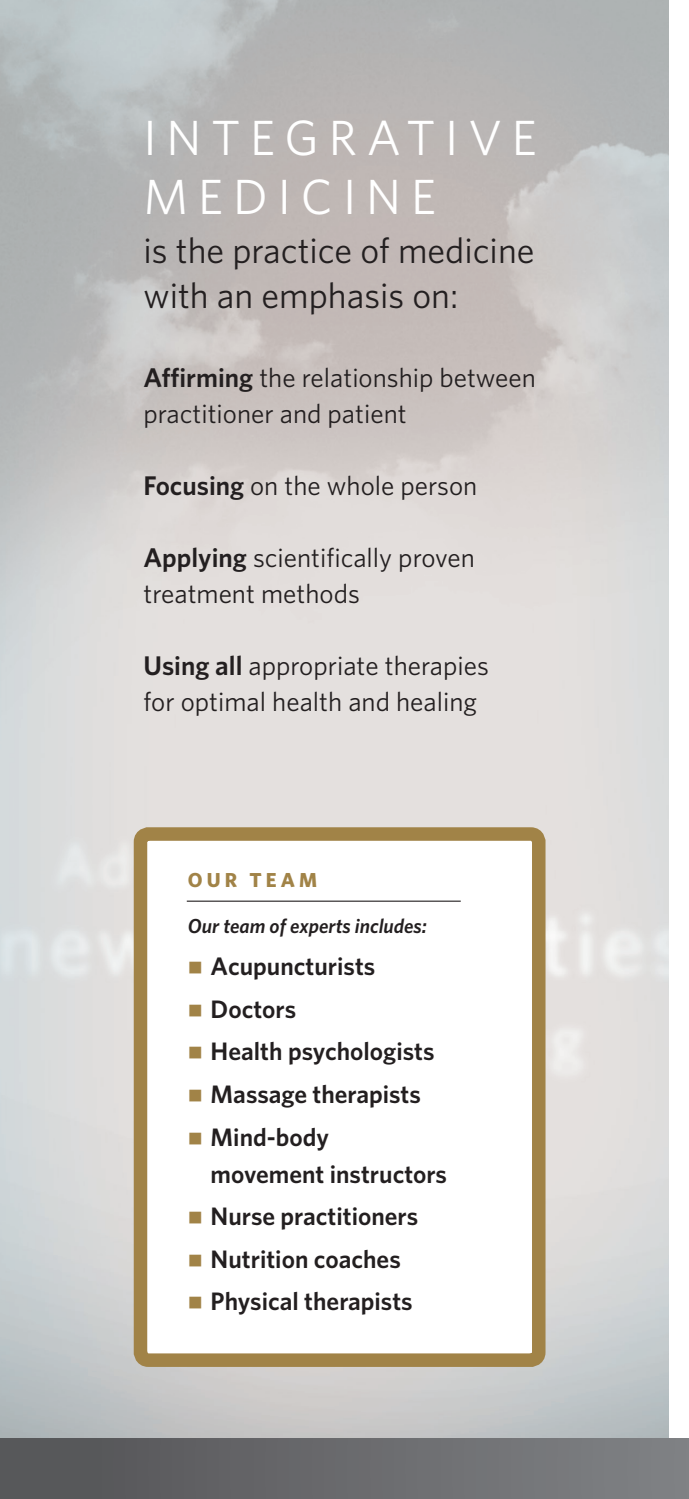
<style>
.page{position:relative;width:689px;height:1499px;background:#fff}
.page>*{position:absolute;margin:0;border:0;box-sizing:border-box;transform-origin:0 0}
.Subhead{font:49.5px "Whitney";letter-spacing:.2em;color:#fff}
.Body_Copy{font:36px/45px "Whitney";color:#231f20}
.Body_Copy-2{font:27px/36px "Whitney";color:#231f20}
.Breakout_Copy{font:600 25.2px/37.1px "Whitney";color:#231f20}
.Breakout_Copy-2{font:italic 600 20.25px "Whitney";color:#231f20}
.Breakout_Copy-3{font:700 20.25px "Whitney";letter-spacing:.2em;color:#a18347}
.s1{font-weight:600}
.s2{color:#a18347}
</style>
<div class="page">
<img style="left:0;top:0;width:668px;height:1438px">
<div style="left:0;top:1438px;width:688px;height:60px;background:linear-gradient(to right,#535356,#808185)"></div>
<div style="left:140px;top:834px;width:398px;height:526px;background:#fff;border-radius:8px"></div>
<div style="left:134px;top:827px;width:411px;height:539px;border:14px solid #a18347;border-radius:8px"></div>
<hr style="left:187px;top:900px;width:273px;height:1px;background:#231f20">
<p class="Subhead" style="left:143px;top:104px;width:395px">INTEGRATIVE</p>
<p class="Subhead" style="left:143px;top:164px;width:294px">MEDICINE</p>
<p class="Body_Copy" style="left:143px;top:227px;width:392px">is the practice of medicine with an emphasis on:</p>
<p class="Body_Copy-2" style="left:143px;top:359px;width:394px"><span class="s1">Affirming</span> the relationship between practitioner and patient</p>
<p class="Body_Copy-2" style="left:143px;top:467px;width:335px"><span class="s1">Focusing</span> on the whole person</p>
<p class="Body_Copy-2" style="left:143px;top:539px;width:333px"><span class="s1">Applying</span> scientifically proven treatment methods</p>
<p class="Body_Copy-2" style="left:143px;top:647px;width:347px"><span class="s1">Using all</span> appropriate therapies for optimal health and healing</p>
<p class="Breakout_Copy-3" style="left:188px;top:866px;width:131px">OUR TEAM</p>
<p class="Breakout_Copy-2" style="left:188px;top:912px;width:240px">Our team of experts includes:</p>
<p class="Breakout_Copy" style="left:188px;top:947px;width:189px"><span class="s2">■</span> Acupuncturists</p>
<p class="Breakout_Copy" style="left:188px;top:990px;width:110px"><span class="s2">■</span> Doctors</p>
<p class="Breakout_Copy" style="left:188px;top:1032px;width:248px"><span class="s2">■</span> Health psychologists</p>
<p class="Breakout_Copy" style="left:188px;top:1075px;width:234px"><span class="s2">■</span> Massage therapists</p>
<p class="Breakout_Copy" style="left:210px;top:1117px;width:238px;text-indent:-23px"><span class="s2">■</span> Mind-body movement instructors</p>
<p class="Breakout_Copy" style="left:188px;top:1197px;width:232px"><span class="s2">■</span> Nurse practitioners</p>
<p class="Breakout_Copy" style="left:188px;top:1240px;width:214px"><span class="s2">■</span> Nutrition coaches</p>
<p class="Breakout_Copy" style="left:188px;top:1282px;width:226px"><span class="s2">■</span> Physical therapists</p>
</div>
